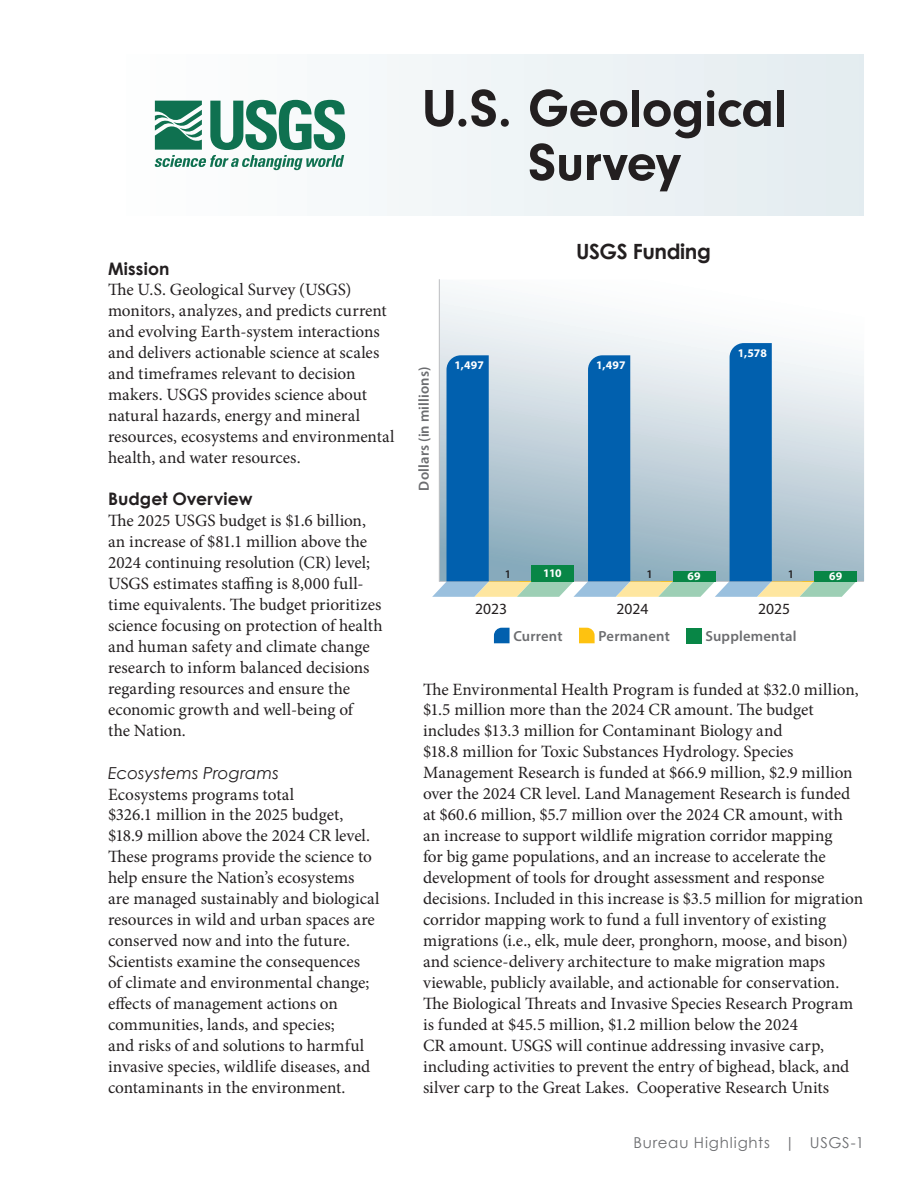
<style>
.page{position:relative;width:918px;height:1188px;background:#fff}
.page>*{position:absolute;margin:0;border:0;box-sizing:border-box;transform-origin:0 0}
.t1{font:700 54px/54px "Neuzeit Gro";letter-spacing:-.01em;color:#231f20;text-align:center}
.t2{font:700 21px "Century Gothic";letter-spacing:-.02em;color:#231f20}
.t3{font:17.25px/21px "Minion Pro";color:#231f20}
.t4{font:700 17.25px "Century Gothic";letter-spacing:.005em;color:#231f20}
.t5{font:italic 16.5px "Century Gothic";letter-spacing:.005em;color:#231f20}
.t6{font:15.6px "Myriad Pro";color:#231f20}
.t7{font:15px "Century Gothic";letter-spacing:.055em;color:#6c6d70}
.t8{font:600 14.7px "Myriad Pro";letter-spacing:.01em;color:#6c6d70}
.t9{font:700 11.7px "Myriad Pro";letter-spacing:.01em;color:#fff}
.t10{font:600 11.7px "Myriad Pro";color:#231f20}
</style>
<div class="page">
<div style="left:108px;top:54px;width:756px;height:162px;background:linear-gradient(to right,#fefffe,#e3ecf0)"></div>
<svg style="left:154px;top:100px;width:191px;height:70px"></svg>
<svg style="left:440px;top:291px;width:424px;height:290px"></svg>
<hr style="left:439px;top:581px;width:425px;height:1px;background:#bcbdc0">
<hr style="left:439px;top:279px;width:1px;height:303px;background:#bcbdc0">
<div style="left:814px;top:571px;width:43px;height:11px;background:#088646"></div>
<svg style="left:432px;top:343px;width:424px;height:254px;background:#8db3cc"></svg>
<svg style="left:494px;top:628px;width:16px;height:15px"></svg>
<svg style="left:579px;top:628px;width:16px;height:15px"></svg>
<div style="left:686px;top:628px;width:16px;height:15px;background:#088646"></div>
<h2 class="t4" style="left:108px;top:255px;width:63px">Mission</h2>
<p class="t3" style="left:108px;top:280px;width:288px">The U.S. Geological Survey (USGS) monitors, analyzes, and predicts current and evolving Earth-system interactions and delivers actionable science at scales and timeframes relevant to decision makers. USGS provides science about natural hazards, energy and mineral resources, ecosystems and environmental health, and water resources.</p>
<h2 class="t4" style="left:108px;top:486px;width:146px">Budget Overview</h2>
<p class="t3" style="left:108px;top:511px;width:276px">The 2025 USGS budget is $1.6 billion, an increase of $81.1 million above the 2024 continuing resolution (CR) level; USGS estimates staffing is 8,000 full&shy;time equivalents. The budget prioritizes science focusing on protection of health and human safety and climate change research to inform balanced decisions regarding resources and ensure the economic growth and well-being of<br>the Nation.</p>
<h3 class="t5" style="left:108px;top:761px;width:172px">Ecosystems Programs</h3>
<p class="t3" style="left:108px;top:784px;width:273px">Ecosystems programs total<br>$326.1 million in the 2025 budget, $18.9 million above the 2024 CR level.<br>These programs provide the science to help ensure the Nation’s ecosystems are managed sustainably and biological resources in wild and urban spaces are conserved now and into the future.<br>Scientists examine the consequences<br>of climate and environmental change; effects of management actions on communities, lands, and species;<br>and risks of and solutions to harmful invasive species, wildlife diseases, and contaminants in the environment.</p>
<h1 class="t1" style="left:422px;top:82px;width:367px">U .S . Geological<br>Survey</h1>
<p class="t2" style="left:576px;top:235px;width:136px">USGS Funding</p>
<p class="t8" style="left:415px;top:491px;width:125px;rotate:-90deg">Dollars (in millions)</p>
<p class="t9" style="left:455px;top:357px;width:31px">1,497</p>
<p class="t9" style="left:596px;top:357px;width:31px">1,497</p>
<p class="t9" style="left:738px;top:345px;width:31px">1,578</p>
<p class="t9" style="left:543px;top:566px;width:20px">110</p>
<p class="t10" style="left:505px;top:566px;width:8px">1</p>
<p class="t10" style="left:646px;top:566px;width:8px">1</p>
<p class="t9" style="left:688px;top:569px;width:15px">69</p>
<p class="t10" style="left:788px;top:566px;width:8px">1</p>
<p class="t9" style="left:829px;top:569px;width:15px">69</p>
<p class="t6" style="left:475px;top:599px;width:34px">2023</p>
<p class="t6" style="left:617px;top:599px;width:34px">2024</p>
<p class="t6" style="left:758px;top:599px;width:34px">2025</p>
<p class="t8" style="left:513px;top:626px;width:51px">Current</p>
<p class="t8" style="left:599px;top:626px;width:73px">Permanent</p>
<p class="t8" style="left:705px;top:626px;width:93px">Supplemental</p>
<p class="t3" style="left:423px;top:679px;width:442px">The Environmental Health Program is funded at $32.0 million, $1.5 million more than the 2024 CR amount. The budget includes $13.3 million for Contaminant Biology and<br>$18.8 million for Toxic Substances Hydrology. Species Management Research is funded at $66.9 million, $2.9 million over the 2024 CR level. Land Management Research is funded at $60.6 million, $5.7 million over the 2024 CR amount, with an increase to support wildlife migration corridor mapping<br>for big game populations, and an increase to accelerate the development of tools for drought assessment and response decisions. Included in this increase is $3.5 million for migration corridor mapping work to fund a full inventory of existing migrations (i.e., elk, mule deer, pronghorn, moose, and bison) and science-delivery architecture to make migration maps viewable, publicly available, and actionable for conservation.<br>The Biological Threats and Invasive Species Research Program is funded at $45.5 million, $1.2 million below the 2024<br>CR amount. USGS will continue addressing invasive carp, including activities to prevent the entry of bighead, black, and silver carp to the Great Lakes. Cooperative Research Units</p>
<p class="t7" style="left:633px;top:1132px;width:232px">Bureau Highlights | USGS-1</p>
</div>
